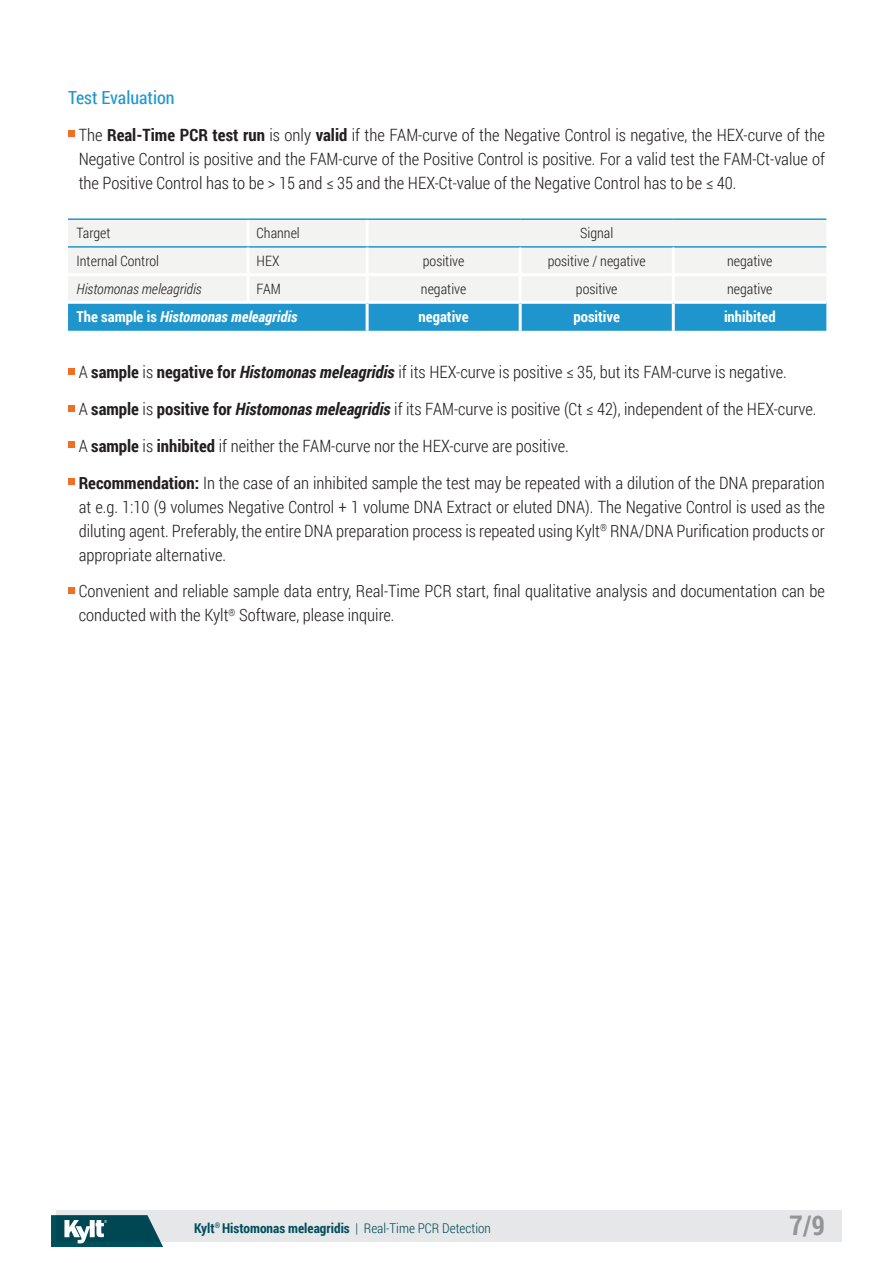
<style>
.page{position:relative;width:893px;height:1263px;background:#fff}
.page>*{position:absolute;margin:0;border:0;box-sizing:border-box;transform-origin:0 0}
.t1{font:700 27px "Roboto Condensed";color:#939598}
.Zwischenüberschrift{font:18px "Roboto Condensed";color:#1e96cd}
.Fließtext_englisch{font:300 16.95px/24px "Roboto Condensed";color:#231f20;text-align:justify}
.Kylt_Tabellenkopf{font:italic 700 15px "Roboto Condensed";color:#fff}
.Kylt_Tabellenkopf-2{font:700 15px "Roboto Condensed";color:#fff}
.Kylt_Tabelleninhalt{font:300 14.25px "Roboto Condensed";color:#231f20}
.Kylt_Tabelleninhalt-2{font:italic 300 14.25px "Roboto Condensed";color:#231f20}
.t2{font:700 13.5px "Roboto Condensed";color:#004f5d}
.s1{font-weight:700}
.s2{font-style:normal}
.s3{font-weight:700;font-style:italic}
.s4{font-weight:300}
</style>
<div class="page">
<div style="left:56px;top:1210px;width:786px;height:32px;background:#e6e7e9"></div>
<svg style="left:51px;top:1215px;width:112px;height:32px;background:#346d78"></svg>
<svg style="left:68px;top:131px;width:6px;height:6px"></svg>
<svg style="left:68px;top:368px;width:6px;height:6px"></svg>
<svg style="left:68px;top:405px;width:6px;height:6px"></svg>
<svg style="left:68px;top:442px;width:6px;height:6px"></svg>
<div style="left:68px;top:478px;width:6px;height:7px;background:#f36e21"></div>
<svg style="left:68px;top:587px;width:6px;height:6px"></svg>
<div style="left:68px;top:220px;width:758px;height:81px;background:#f3f3f1"></div>
<div style="left:68px;top:304px;width:758px;height:27px;background:#1e96cd"></div>
<hr style="left:68px;top:218px;width:180px;height:2px;background:#1e96cd">
<hr style="left:248px;top:218px;width:119px;height:2px;background:#1e96cd">
<hr style="left:367px;top:218px;width:153px;height:2px;background:#1e96cd">
<hr style="left:520px;top:218px;width:153px;height:2px;background:#1e96cd">
<hr style="left:673px;top:218px;width:153px;height:2px;background:#1e96cd">
<hr style="left:68px;top:246px;width:180px;height:2px;background:#1e96cd">
<hr style="left:248px;top:246px;width:119px;height:2px;background:#1e96cd">
<hr style="left:367px;top:246px;width:153px;height:2px;background:#1e96cd">
<hr style="left:520px;top:246px;width:153px;height:2px;background:#1e96cd">
<hr style="left:673px;top:246px;width:153px;height:2px;background:#1e96cd">
<hr style="left:247px;top:220px;width:3px;height:26px;background:#fff">
<hr style="left:366px;top:220px;width:3px;height:26px;background:#fff">
<hr style="left:247px;top:248px;width:3px;height:25px;background:#fff">
<hr style="left:366px;top:248px;width:3px;height:25px;background:#fff">
<hr style="left:519px;top:248px;width:3px;height:25px;background:#fff">
<hr style="left:672px;top:248px;width:3px;height:25px;background:#fff">
<hr style="left:247px;top:276px;width:3px;height:25px;background:#fff">
<hr style="left:366px;top:276px;width:3px;height:25px;background:#fff">
<hr style="left:519px;top:276px;width:3px;height:25px;background:#fff">
<hr style="left:672px;top:276px;width:3px;height:25px;background:#fff">
<hr style="left:366px;top:304px;width:3px;height:27px;background:#fff">
<hr style="left:519px;top:304px;width:3px;height:27px;background:#fff">
<hr style="left:672px;top:304px;width:3px;height:27px;background:#fff">
<hr style="left:68px;top:273px;width:180px;height:3px;background:#fff">
<hr style="left:248px;top:273px;width:119px;height:3px;background:#fff">
<hr style="left:367px;top:273px;width:153px;height:3px;background:#fff">
<hr style="left:520px;top:273px;width:153px;height:3px;background:#fff">
<hr style="left:673px;top:273px;width:153px;height:3px;background:#fff">
<p class="Zwischenüberschrift" style="left:68px;top:85px;width:108px">Test Evaluation</p>
<p class="Fließtext_englisch" style="left:79px;top:122px;width:748px">The <span class="s1">Real-Time PCR test run</span> is only <span class="s1">valid</span> if the FAM-curve of the Negative Control is negative, the HEX-curve of the Negative Control is positive and the FAM-curve of the Positive Control is positive. For a valid test the FAM-Ct-value of the Positive Control has to be &gt; 15 and ≤ 35 and the HEX-Ct-value of the Negative Control has to be ≤ 40.</p>
<p class="Kylt_Tabelleninhalt" style="left:77px;top:223px;width:36px">Target</p>
<p class="Kylt_Tabelleninhalt" style="left:257px;top:223px;width:45px">Channel</p>
<p class="Kylt_Tabelleninhalt" style="left:580px;top:223px;width:35px">Signal</p>
<p class="Kylt_Tabelleninhalt" style="left:77px;top:251px;width:84px">Internal Control</p>
<p class="Kylt_Tabelleninhalt" style="left:257px;top:251px;width:24px">HEX</p>
<p class="Kylt_Tabelleninhalt" style="left:423px;top:251px;width:43px">positive</p>
<p class="Kylt_Tabelleninhalt" style="left:548px;top:251px;width:99px">positive / negative</p>
<p class="Kylt_Tabelleninhalt" style="left:727px;top:251px;width:47px">negative</p>
<p class="Kylt_Tabelleninhalt-2" style="left:77px;top:279px;width:127px">Histomonas meleagridis</p>
<p class="Kylt_Tabelleninhalt" style="left:257px;top:279px;width:26px">FAM</p>
<p class="Kylt_Tabelleninhalt" style="left:421px;top:279px;width:47px">negative</p>
<p class="Kylt_Tabelleninhalt" style="left:576px;top:279px;width:43px">positive</p>
<p class="Kylt_Tabelleninhalt" style="left:727px;top:279px;width:47px">negative</p>
<p class="Kylt_Tabellenkopf" style="left:77px;top:306px;width:222px"><span class="s2">The sample is</span> Histomonas meleagridis</p>
<p class="Kylt_Tabellenkopf-2" style="left:419px;top:306px;width:52px">negative</p>
<p class="Kylt_Tabellenkopf-2" style="left:573px;top:306px;width:48px">positive</p>
<p class="Kylt_Tabellenkopf-2" style="left:724px;top:306px;width:53px">inhibited</p>
<p class="Fließtext_englisch" style="left:79px;top:360px;width:710px">A <span class="s1">sample</span> is <span class="s1">negative for</span> <span class="s3">Histomonas meleagridis</span> if its HEX-curve is positive ≤ 35, but its FAM-curve is negative.</p>
<p class="Fließtext_englisch" style="left:79px;top:396px;width:739px">A <span class="s1">sample</span> is <span class="s1">positive for</span> <span class="s3">Histomonas meleagridis</span> if its FAM-curve is positive (Ct ≤ 42), independent of the HEX-curve.</p>
<p class="Fließtext_englisch" style="left:79px;top:433px;width:492px">A <span class="s1">sample</span> is <span class="s1">inhibited</span> if neither the FAM-curve nor the HEX-curve are positive.</p>
<p class="Fließtext_englisch" style="left:79px;top:470px;width:748px"><span class="s1">Recommendation:</span> In the case of an inhibited sample the test may be repeated with a dilution of the DNA preparation at e.g. 1:10 (9 volumes Negative Control + 1 volume DNA Extract or eluted DNA). The Negative Control is used as the diluting agent. Preferably, the entire DNA preparation process is repeated using Kylt<sup>®</sup> RNA/DNA Purification products or appropriate alternative.</p>
<p class="Fließtext_englisch" style="left:79px;top:579px;width:748px">Convenient and reliable sample data entry, Real-Time PCR start, final qualitative analysis and documentation can be conducted with the Kylt<sup>®</sup> Software, please inquire.</p>
<p class="t2" style="left:194px;top:1218px;width:298px">Kylt<sup>®</sup> Histomonas meleagridis <span class="s4">| Real-Time PCR Detection</span></p>
<h1 class="t1" style="left:789px;top:1206px;width:37px">7/9</h1>
</div>
